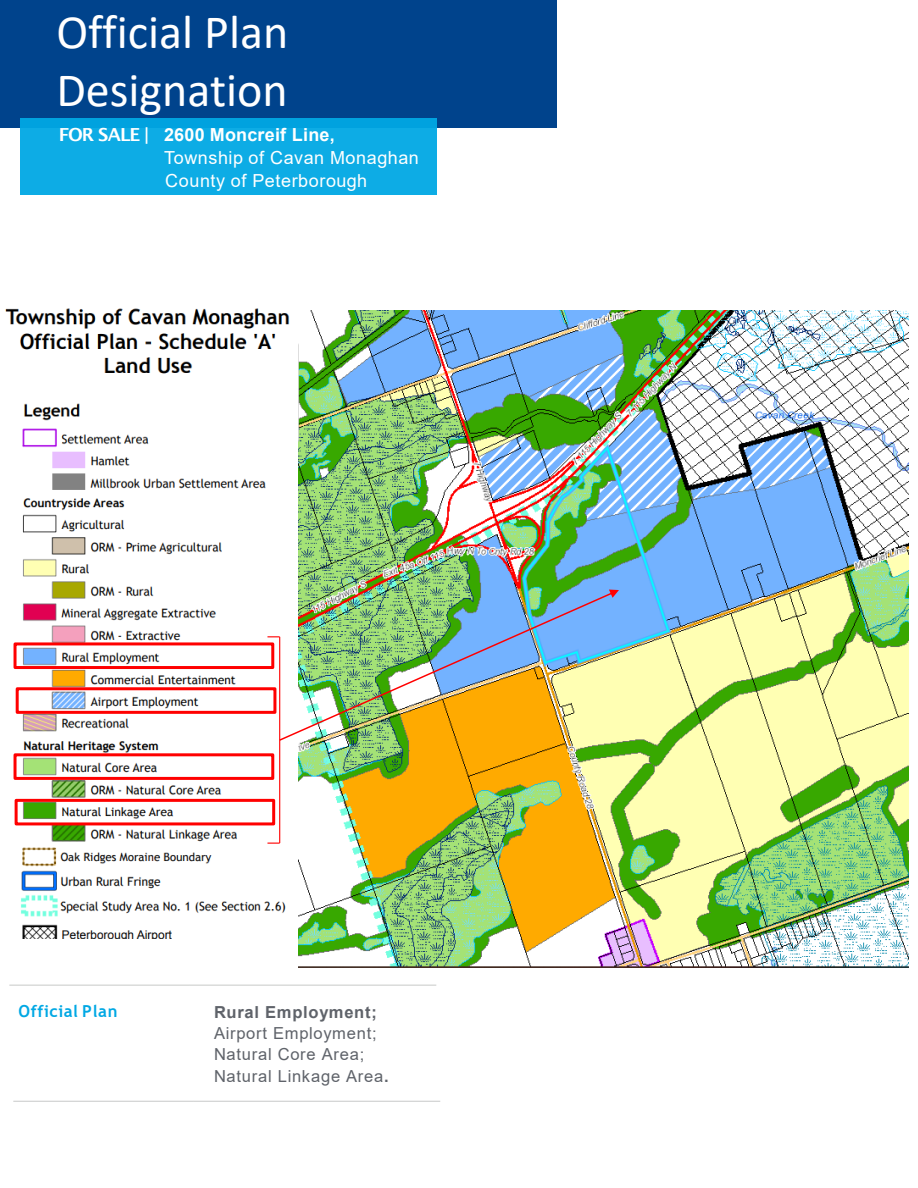
<style>
.page{position:relative;width:918px;height:1188px;background:#fff}
.page>*{position:absolute;margin:0;border:0;box-sizing:border-box;transform-origin:0 0}
.t1{font:48px/57.6px "Calibri";color:#fff}
.t2{font:18px "Arial";letter-spacing:.035em;color:#fff}
.t3{font:700 18px "Arial";letter-spacing:.01em;color:#fff}
.t4{font:16.5px "Arial";letter-spacing:.04em;color:#5f636a}
.t5{font:700 16.5px "Arial";letter-spacing:.04em;color:#5f636a}
.t6{font:700 16.5px "Trebuchet MS";letter-spacing:.03em;color:#00a8e4}
.s1{font-family:"Lucida Sans";font-weight:600}
.s2{font-weight:700}
</style>
<div class="page">
<div style="left:0;top:0;width:557px;height:127px;background:#00438c"></div>
<hr style="left:9px;top:985px;width:180px;height:1px;background:#c7c9c8">
<hr style="left:189px;top:985px;width:247px;height:1px;background:#c7c9c8">
<hr style="left:13px;top:1101px;width:180px;height:1px;background:#c7c9c8">
<hr style="left:193px;top:1101px;width:247px;height:1px;background:#c7c9c8">
<div style="left:20px;top:118px;width:417px;height:77px;background:#00a8e4;opacity:.95"></div>
<img style="left:5px;top:308px;width:294px;height:630px">
<img style="left:299px;top:310px;width:610px;height:658px">
<div style="left:14px;top:642px;width:260px;height:27px;border:3px solid #f00"></div>
<div style="left:16px;top:687px;width:260px;height:27px;border:3px solid #f00"></div>
<div style="left:15px;top:799px;width:260px;height:26px;border:3px solid #f00"></div>
<div style="left:14px;top:753px;width:260px;height:27px;border:3px solid #f00"></div>
<svg style="left:278px;top:591px;width:336px;height:151px;background:#aac08f"></svg>
<svg style="left:609px;top:590px;width:10px;height:8px"></svg>
<svg style="left:267px;top:636px;width:13px;height:1px"></svg>
<svg style="left:267px;top:843px;width:13px;height:1px"></svg>
<hr style="left:279px;top:637px;width:1px;height:206px;background:#f00">
<h1 class="t1" style="left:56px;top:2px;width:233px">Official Plan<br>Designation</h1>
<p class="t3" style="left:59px;top:122px;width:278px"><span class="s1">FOR SALE |</span> 2600 Moncreif Line,</p>
<p class="t2" style="left:164px;top:146px;width:256px">Township of Cavan Monaghan</p>
<p class="t2" style="left:165px;top:169px;width:204px">County of Peterborough</p>
<p class="t6" style="left:19px;top:1001px;width:101px">Official Plan</p>
<p class="t5" style="left:214px;top:1000px;width:164px">Rural Employment;</p>
<p class="t4" style="left:214px;top:1022px;width:164px">Airport Employment;</p>
<p class="t4" style="left:214px;top:1043px;width:152px">Natural Core Area;</p>
<p class="t4" style="left:214px;top:1064px;width:176px">Natural Linkage Area<span class="s2">.</span></p>
</div>
